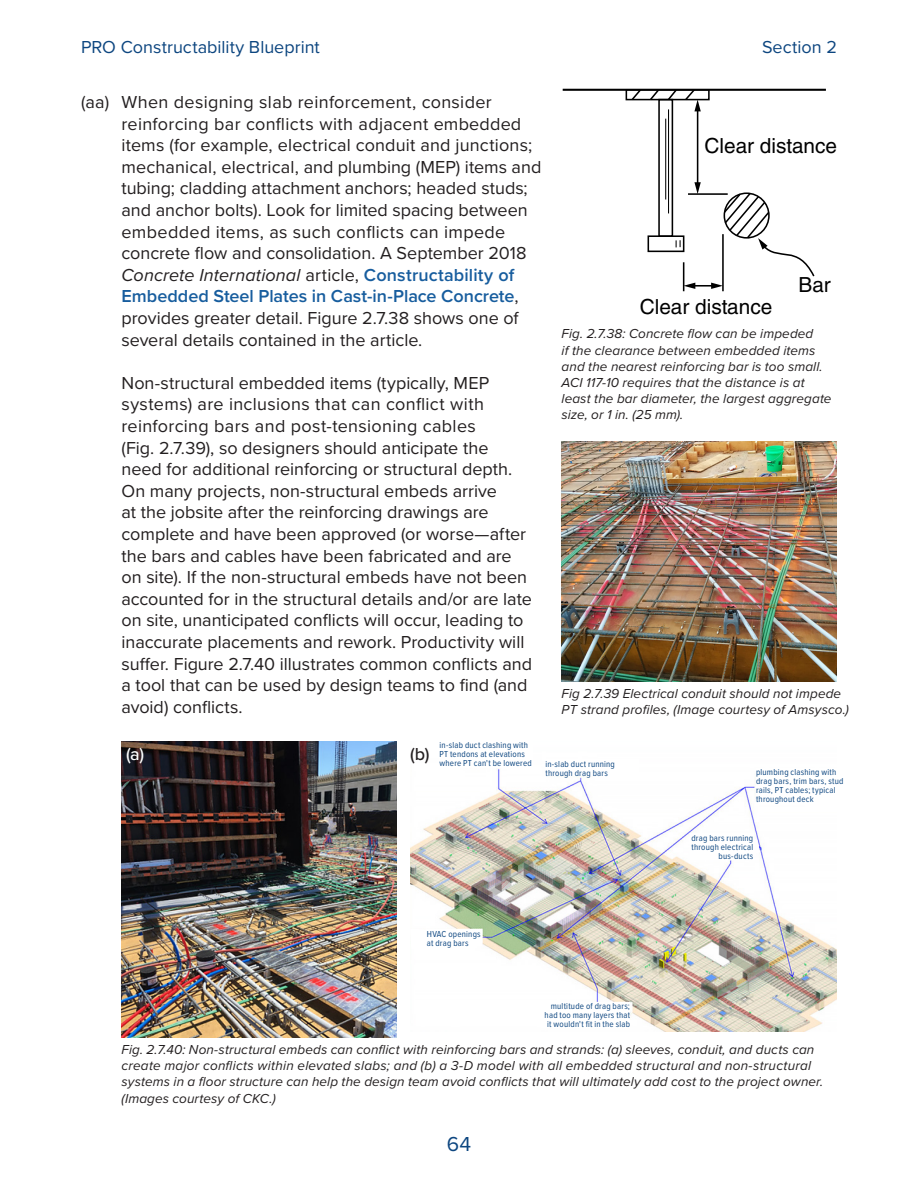
<style>
.page{position:relative;width:918px;height:1188px;background:#fff}
.page>*{position:absolute;margin:0;border:0;box-sizing:border-box;transform-origin:0 0}
.t1{font:21px "Proxima Nova";color:#0d4680}
.t2{font:20.85px "Helvetica LT Std";color:#000}
.Lettered_list_para_after__aa{font:18px/21.6px "Proxima Nova";color:#231f20}
.Lettered_list_space_after__aa{font:18px/21.6px "Proxima Nova";letter-spacing:.005em;color:#231f20}
.t3{font:18px "Proxima Nova";color:#0d4680}
.Body_text_12pt_no_indent{font:500 18px "Proxima Nova";color:#fff}
.Body_text_12pt_no_indent-2{font:500 18px "Proxima Nova";color:#231f20}
.t4{font:italic 13.5px/16.2px "Proxima Nova";letter-spacing:.01em;color:#231f20}
.t5{font:9px/9px "Proxima Nova Cond";letter-spacing:.025em;color:#0d4680}
.s1{font-style:italic}
.s2{font-weight:600;color:#175d9e}
</style>
<div class="page">
<hr style="left:563px;top:89px;width:263px;height:2px;background:#000">
<hr style="left:722px;top:234px;width:2px;height:57px;background:#000">
<hr style="left:688px;top:193px;width:40px;height:2px;background:#000">
<div style="left:626px;top:89px;width:84px;height:11px;border:2px solid #000"></div>
<hr style="left:697px;top:109px;width:1px;height:75px;background:#000">
<svg style="left:694px;top:182px;width:7px;height:12px"></svg>
<svg style="left:630px;top:88px;width:71px;height:23px"></svg>
<div style="left:658px;top:99px;width:15px;height:138px;border:2px solid #000"></div>
<div style="left:648px;top:235px;width:36px;height:17px;border:2px solid #000"></div>
<hr style="left:693px;top:285px;width:20px;height:2px;background:#000">
<svg style="left:683px;top:262px;width:12px;height:29px"></svg>
<svg style="left:711px;top:192px;width:104px;height:97px"></svg>
<hr style="left:668px;top:109px;width:1px;height:104px;background:#000">
<hr style="left:665px;top:119px;width:1px;height:81px;background:#000">
<svg style="left:676px;top:240px;width:5px;height:7px"></svg>
<img style="left:562px;top:441px;width:275px;height:240px">
<img style="left:122px;top:741px;width:275px;height:296px">
<img style="left:410px;top:768px;width:427px;height:263px">
<div style="left:545px;top:760px;width:94px;height:16px;background:#fff"></div>
<div style="left:756px;top:768px;width:88px;height:37px;background:#fff"></div>
<svg style="left:753px;top:839px;width:7px;height:20px"></svg>
<div style="left:691px;top:834px;width:62px;height:26px;background:#fff"></div>
<div style="left:542px;top:1002px;width:88px;height:25px;background:#fff"></div>
<svg style="left:410px;top:929px;width:66px;height:20px"></svg>
<div style="left:427px;top:929px;width:55px;height:17px;background:#fff"></div>
<p class="t3" style="left:81px;top:34px;width:240px">PRO Constructability Blueprint</p>
<p class="t3" style="left:762px;top:34px;width:76px">Section 2</p>
<p class="Lettered_list_space_after__aa" style="left:122px;top:90px;width:421px;text-indent:-40px">(aa) When designing slab reinforcement, consider reinforcing bar conflicts with adjacent embedded items (for example, electrical conduit and junctions; mechanical, electrical, and plumbing (MEP) items and tubing; cladding attachment anchors; headed studs; and anchor bolts). Look for limited spacing between embedded items, as such conflicts can impede concrete flow and consolidation. A September 2018<br><span class="s1">Concrete International</span> article, <span class="s2">Constructability of Embedded Steel Plates in Cast-in-Place Concrete</span>, provides greater detail. Figure 2.7.38 shows one of several details contained in the article.</p>
<p class="Lettered_list_para_after__aa" style="left:122px;top:371px;width:412px">Non-structural embedded items (typically, MEP systems) are inclusions that can conflict with reinforcing bars and post-tensioning cables<br>(Fig. 2.7.39), so designers should anticipate the need for additional reinforcing or structural depth.<br>On many projects, non-structural embeds arrive<br>at the jobsite after the reinforcing drawings are complete and have been approved (or worse—after the bars and cables have been fabricated and are on site). If the non-structural embeds have not been accounted for in the structural details and/or are late on site, unanticipated conflicts will occur, leading to inaccurate placements and rework. Productivity will suffer. Figure 2.7.40 illustrates common conflicts and a tool that can be used by design teams to find (and avoid) conflicts.</p>
<p class="t2" style="left:705px;top:134px;width:134px">Clear distance</p>
<p class="t2" style="left:799px;top:273px;width:34px">Bar</p>
<p class="t2" style="left:640px;top:295px;width:134px">Clear distance</p>
<p class="t4" style="left:562px;top:325px;width:271px">Fig. 2.7.38: Concrete flow can be impeded<br>if the clearance between embedded items and the nearest reinforcing bar is too small.<br>ACI 117-10 requires that the distance is at least the bar diameter, the largest aggregate size, or 1 in. (25 mm).</p>
<p class="t4" style="left:562px;top:685px;width:289px">Fig 2.7.39 Electrical conduit should not impede<br>PT strand profiles, (Image courtesy of Amsysco.)</p>
<p class="Body_text_12pt_no_indent" style="left:126px;top:741px;width:20px">(a)</p>
<p class="t5" style="left:440px;top:740px;width:94px">in-slab duct clashing with<br>PT tendons at elevations where PT can't be lowered</p>
<p class="Body_text_12pt_no_indent-2" style="left:410px;top:741px;width:21px">(b)</p>
<p class="t5" style="left:545px;top:759px;width:71px">in-slab duct running through drag bars</p>
<p class="t5" style="left:756px;top:767px;width:89px">plumbing clashing with drag bars, trim bars, stud rails, PT cables; typical throughout deck</p>
<p class="t5" style="left:691px;top:833px;width:63px;text-align:right">drag bars running through electrical bus-ducts</p>
<p class="t5" style="left:427px;top:929px;width:55px">HVAC openings at drag bars</p>
<p class="t5" style="left:545px;top:1001px;width:87px;text-align:justify;text-indent:6px">multitude of drag bars; had too many layers that it wouldn't fit in the slab</p>
<p class="t4" style="left:122px;top:1041px;width:703px">Fig. 2.7.40: Non-structural embeds can conflict with reinforcing bars and strands: (a) sleeves, conduit, and ducts can create major conflicts within elevated slabs; and (b) a 3-D model with all embedded structural and non-structural systems in a floor structure can help the design team avoid conflicts that will ultimately add cost to the project owner. (Images courtesy of CKC.)</p>
<p class="t1" style="left:447px;top:1128px;width:26px">64</p>
</div>
